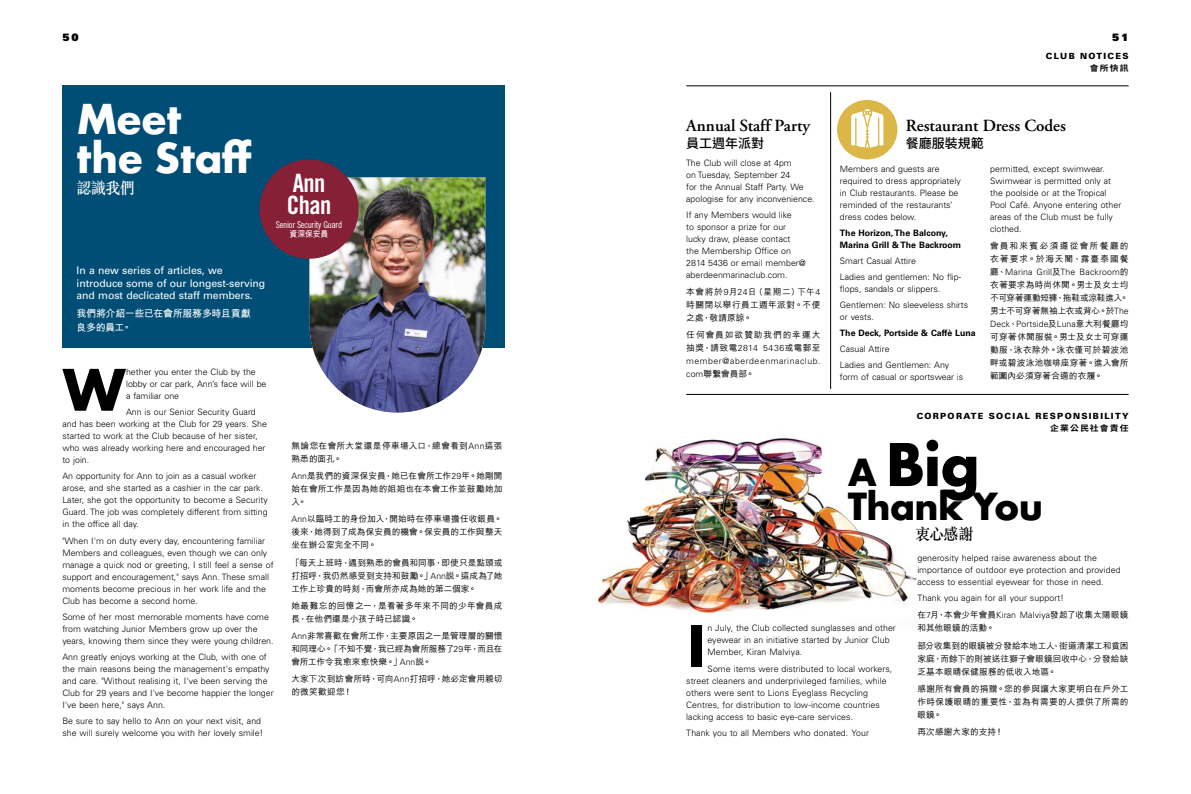
<style>
.page{position:relative;width:1191px;height:794px;background:#fff}
.page>*{position:absolute;margin:0;border:0;box-sizing:border-box;transform-origin:0 0}
.t1{font:700 62.8px "Futura T";color:#000}
.t2{font:700 57.1px "Futura";color:#000}
.t3{font:700 40px/39px "Futura";letter-spacing:-.015em;color:#fff}
.t4{font:700 36.3px "Futura";letter-spacing:-.02em;color:#000}
.t5{font:25.3px/21.8px "Trade Gothic Bold Cond Twenty";letter-spacing:-.025em;color:#fff}
.t6{font:600 17px "Adobe Garamond";color:#000}
.t7{font:500 16px "M Sung HK";color:#fff;scale:.95 1}
.t8{font:500 16px "M Sung HK";color:#000;scale:.95 1}
.t9{font:500 13px "Noto Sans CJ Ktc";color:#000}
.t10{font:10.5px/12.6px "Univers";letter-spacing:-.01em;color:#fff}
.t11{font:900 10.2px "Univers";color:#000}
.t12{font:700 10px/14.3px "M Hei HK";letter-spacing:-.035em;color:#fff}
.t13{font:9.4px "Trade Gothic Cond Eighteen";letter-spacing:-.025em;color:#fff}
.t14{font:300 8.8px/12px "Univers";color:#000}
.t15{font:700 8.8px/12px "Univers";color:#000}
.t16{font:500 8.7px/13px "M Hei HK";letter-spacing:.015em;color:#000;text-align:justify}
.t17{font:500 8.7px/13px "M Hei HK";letter-spacing:.1em;color:#000}
.t18{font:500 8.7px/13px "M Hei HK";letter-spacing:.035em;color:#000}
.t19{font:500 8.7px/13px "M Hei HK";letter-spacing:.125em;color:#000}
.t20{font:300 8.7px "Univers";letter-spacing:.06em;color:#000}
.t21{font:300 8.7px "Univers";letter-spacing:.025em;color:#000}
.t22{font:300 8.7px "Univers";letter-spacing:.005em;color:#000}
.t23{font:700 8.7px "M Hei HK";letter-spacing:-.005em;color:#fff;scale:.9 1}
.t24{font:900 8.5px "Univers";letter-spacing:.15em;color:#000}
.t25{font:700 8px "Noto Sans CJ Ktc";letter-spacing:.13em;color:#000;scale:1.1 1}
.s1{font-family:"Univers";font-weight:300}
.s2{font-family:"Adobe Ming Std"}
.s3{font-family:"M Hei HK";font-weight:500}
.s4{font-size:36.3px}
</style>
<div class="page">
<div style="left:62px;top:85px;width:443px;height:262px;background:#004d75"></div>
<img style="left:309px;top:177px;width:176px;height:235px">
<div style="left:259px;top:159px;width:100px;height:100px;background:#862037;border-radius:50%"></div>
<img style="left:597px;top:438px;width:320px;height:176px">
<hr style="left:686px;top:86px;width:442px;height:1px;background:#000">
<hr style="left:686px;top:394px;width:442px;height:1px;background:#000">
<hr style="left:830px;top:92px;width:1px;height:297px;background:#000">
<div style="left:837px;top:100px;width:60px;height:59px;background:#dab746;border-radius:50%"></div>
<svg style="left:851px;top:109px;width:32px;height:38px"></svg>
<p class="t11" style="left:62px;top:31px;width:18px">50</p>
<p class="t11" style="left:1112px;top:31px;width:18px">51</p>
<h3 class="t3" style="left:77px;top:100px;width:176px">Meet the Staff</h3>
<h3 class="t7" style="left:77px;top:177px;width:63px">認識我們</h3>
<p class="t10" style="left:77px;top:264px;width:190px">In a new series of articles, we introduce some of our longest-serving and most declicated staff members.</p>
<p class="t12" style="left:77px;top:305px;width:176px">我們將介紹一些已在會所服務多時且貢獻良多的員工。</p>
<h3 class="t5" style="left:287px;top:171px;width:46px">Ann<br>Chan</h3>
<p class="t13" style="left:276px;top:219px;width:68px">Senior Security Guard</p>
<p class="t23" style="left:290px;top:228px;width:45px">資深保安員</p>
<h1 class="t1" style="left:62px;top:353px;width:65px">W</h1>
<p class="t14" style="left:126px;top:365px;width:142px">hether you enter the Club by the lobby or car park, Ann’s face will be a familiar one</p>
<p class="t14" style="left:62px;top:406px;width:206px;text-indent:64px">Ann is our Senior Security Guard and has been working at the Club for 29 years. She started to work at the Club because of her sister, who was already working here and encouraged her to join.</p>
<p class="t14" style="left:62px;top:470px;width:207px">An opportunity for Ann to join as a casual worker arose, and she started as a cashier in the car park.<br>Later, she got the opportunity to become a Security Guard. The job was completely different from sitting in the office all day.</p>
<p class="t14" style="left:62px;top:534px;width:213px">"When I'm on duty every day, encountering familiar Members and colleagues, even though we can only manage a quick nod or greeting, I still feel a sense of support and encouragement," says Ann. These small moments become precious in her work life and the Club has become a second home.</p>
<p class="t14" style="left:62px;top:611px;width:213px">Some of her most memorable moments have come from watching Junior Members grow up over the years, knowing them since they were young children.</p>
<p class="t14" style="left:62px;top:651px;width:213px">Ann greatly enjoys working at the Club, with one of the main reasons being the management's empathy and care. "Without realising it, I've been serving the Club for 29 years and I've become happier the longer I've been here," says Ann.</p>
<p class="t14" style="left:62px;top:715px;width:202px">Be sure to say hello to Ann on your next visit, and she will surely welcome you with her lovely smile!</p>
<p class="t18" style="left:291px;top:438px;width:213px">無論您在會所大堂還是停車場入口，總會看到<span class="s1">Ann</span>這張熟悉的面孔。</p>
<p class="t16" style="left:291px;top:468px;width:213px"><span class="s1">Ann</span>是我們的資深保安員，她已在會所工作<span class="s1">29</span>年。她剛開始在會所工作是因為她的姐姐也在本會工作並鼓勵她加入。</p>
<p class="t16" style="left:291px;top:512px;width:213px"><span class="s1">Ann</span>以臨時工的身份加入，開始時在停車場擔任收銀員。後來，她得到了成為保安員的機會。保安員的工作與整天坐在辦公室完全不同。</p>
<p class="t16" style="left:291px;top:555px;width:213px">「每天上班時，遇到熟悉的會員和同事，即使只是點頭或打招呼，我仍然感受到支持和鼓勵。」<span class="s1">Ann</span>說。這成為了她工作上珍貴的時刻，而會所亦成為她的第二個家。</p>
<p class="t16" style="left:291px;top:598px;width:213px">她最難忘的回憶之一，是看著多年來不同的少年會員成長，在他們還是小孩子時已認識。</p>
<p class="t16" style="left:291px;top:628px;width:213px"><span class="s1">Ann</span>非常喜歡在會所工作，主要原因之一是管理層的關懷和同理心。「不知不覺，我已經為會所服務了<span class="s1">29</span>年，而且在會所工作令我愈來愈快樂。」<span class="s1">Ann</span>說。</p>
<p class="t16" style="left:291px;top:672px;width:213px">大家下次到訪會所時，可向<span class="s1">Ann</span>打招呼，她必定會用親切的微笑歡迎您！</p>
<h3 class="t6" style="left:686px;top:116px;width:125px">Annual Staff Party</h3>
<h3 class="t9" style="left:686px;top:136px;width:79px">員工週年派對</h3>
<p class="t14" style="left:686px;top:157px;width:130px">The Club will close at 4pm<br>on Tuesday, September 24<br>for the Annual Staff Party. We apologise for any inconvenience<span class="s2">.</span></p>
<p class="t14" style="left:686px;top:209px;width:121px">If any Members would like<br>to sponsor a prize for our lucky draw, please contact<br>the Membership Office on<br>2814 5436 or email member@ aberdeenmarinaclub.com.</p>
<p class="t16" style="left:686px;top:284px;width:136px">本會將於<span class="s1">9</span>月<span class="s1">24</span>日（星期二）下午<span class="s1">4</span>時關閉以舉行員工週年派對。不便之處，敬請原諒。</p>
<p class="t17" style="left:686px;top:328px;width:136px">任何會員如欲贊助我們的幸運大抽獎，請致電<span class="s1">2814 5436</span>或電郵至</p>
<p class="t20" style="left:686px;top:356px;width:136px">member@aberdeenmarinaclub.</p>
<p class="t16" style="left:686px;top:367px;width:70px"><span class="s1">com</span>聯繫會員部。</p>
<p class="t24" style="left:1046px;top:51px;width:84px">CLUB NOTICES</p>
<p class="t25" style="left:1090px;top:63px;width:37px">會所快訊</p>
<h3 class="t6" style="left:905px;top:116px;width:162px">Restaurant Dress Codes</h3>
<h3 class="t9" style="left:905px;top:136px;width:79px">餐廳服裝規範</h3>
<p class="t14" style="left:840px;top:163px;width:122px">Members and guests are required to dress appropriately in Club restaurants. Please be reminded of the restaurants’ dress codes below.</p>
<p class="t15" style="left:840px;top:227px;width:123px">The Horizon, The Balcony,<br>Marina Grill &amp; The Backroom</p>
<p class="t14" style="left:840px;top:253px;width:123px;line-height:16px">Smart Casual Attire<br>Ladies and gentlemen: No flip-</p>
<p class="t14" style="left:840px;top:281px;width:130px;line-height:16px">flops, sandals or slippers.<br>Gentlemen: No sleeveless shirts</p>
<p class="t14" style="left:840px;top:311px;width:36px">or vests.</p>
<p class="t15" style="left:840px;top:327px;width:137px">The Deck, Portside &amp; Caffè Luna</p>
<p class="t14" style="left:840px;top:341px;width:111px;line-height:16px">Casual Attire<br>Ladies and Gentlemen: Any</p>
<p class="t14" style="left:840px;top:371px;width:125px">form of casual or sportswear is</p>
<p class="t14" style="left:990px;top:163px;width:133px">permitted, except swimwear.<br>Swimwear is permitted only at the poolside or at the Tropical<br>Pool Café. Anyone entering other areas of the Club must be fully clothed.</p>
<p class="t19" style="left:990px;top:239px;width:140px">會員和來賓必須遵從會所餐廳的衣著要求。於海天閣、露臺泰國餐</p>
<p class="t21" style="left:990px;top:267px;width:140px"><span class="s3">廳、</span>Marina Grill<span class="s3">及</span>The Backroom<span class="s3">的</span></p>
<p class="t16" style="left:990px;top:278px;width:140px">衣著要求為時尚休閒。男士及女士均不可穿著運動短褲、拖鞋或涼鞋進入。男士不可穿著無袖上衣或背心。於<span class="s1">The</span></p>
<p class="t22" style="left:990px;top:319px;width:140px">Deck<span class="s3">、</span>Portside<span class="s3">及</span>Luna<span class="s3">意大利餐廳均</span></p>
<p class="t16" style="left:990px;top:330px;width:140px">可穿著休閒服裝。男士及女士可穿運動服、泳衣除外。泳衣僅可於碧波池畔或碧波泳池咖啡座穿著。進入會所範圍內必須穿著合適的衣履。</p>
<p class="t24" style="left:916px;top:411px;width:213px">CORPORATE SOCIAL RESPONSIBILITY</p>
<p class="t25" style="left:1050px;top:424px;width:73px">企業公民社會責任</p>
<h2 class="t2" style="left:847px;top:423px;width:133px"><span class="s4">A</span> Big</h2>
<h3 class="t4" style="left:847px;top:480px;width:197px">Thank You</h3>
<h3 class="t8" style="left:915px;top:523px;width:63px">衷心感謝</h3>
<h1 class="t1" style="left:686px;top:609px;width:21px">I</h1>
<p class="t14" style="left:707px;top:622px;width:190px">n July, the Club collected sunglasses and other eyewear in an initiative started by Junior Club<br>Member, Kiran Malviya.</p>
<p class="t14" style="left:686px;top:662px;width:208px;text-indent:21px">Some items were distributed to local workers, street cleaners and underprivileged families, while others were sent to Lions Eyeglass Recycling Centres, for distribution to low-income countries lacking access to basic eye-care services.</p>
<p class="t14" style="left:686px;top:726px;width:184px">Thank you to all Members who donated. Your</p>
<p class="t14" style="left:917px;top:552px;width:205px">generosity helped raise awareness about the importance of outdoor eye protection and provided access to essential eyewear for those in need.</p>
<p class="t14" style="left:917px;top:592px;width:148px">Thank you again for all your support!</p>
<p class="t16" style="left:917px;top:608px;width:213px">在<span class="s1">7</span>月，本會少年會員<span class="s1">Kiran Malviya</span>發起了收集太陽眼鏡和其他眼鏡的活動。</p>
<p class="t16" style="left:917px;top:638px;width:213px">部分收集到的眼鏡被分發給本地工人、街道清潔工和貧困家庭，而餘下的則被送往獅子會眼鏡回收中心，分發給缺乏基本眼睛保健服務的低收入地區。</p>
<p class="t16" style="left:917px;top:681px;width:213px">感謝所有會員的捐贈。您的參與讓大家更明白在戶外工作時保護眼睛的重要性，並為有需要的人提供了所需的眼鏡。</p>
<p class="t16" style="left:917px;top:724px;width:88px">再次感謝大家的支持！</p>
</div>
